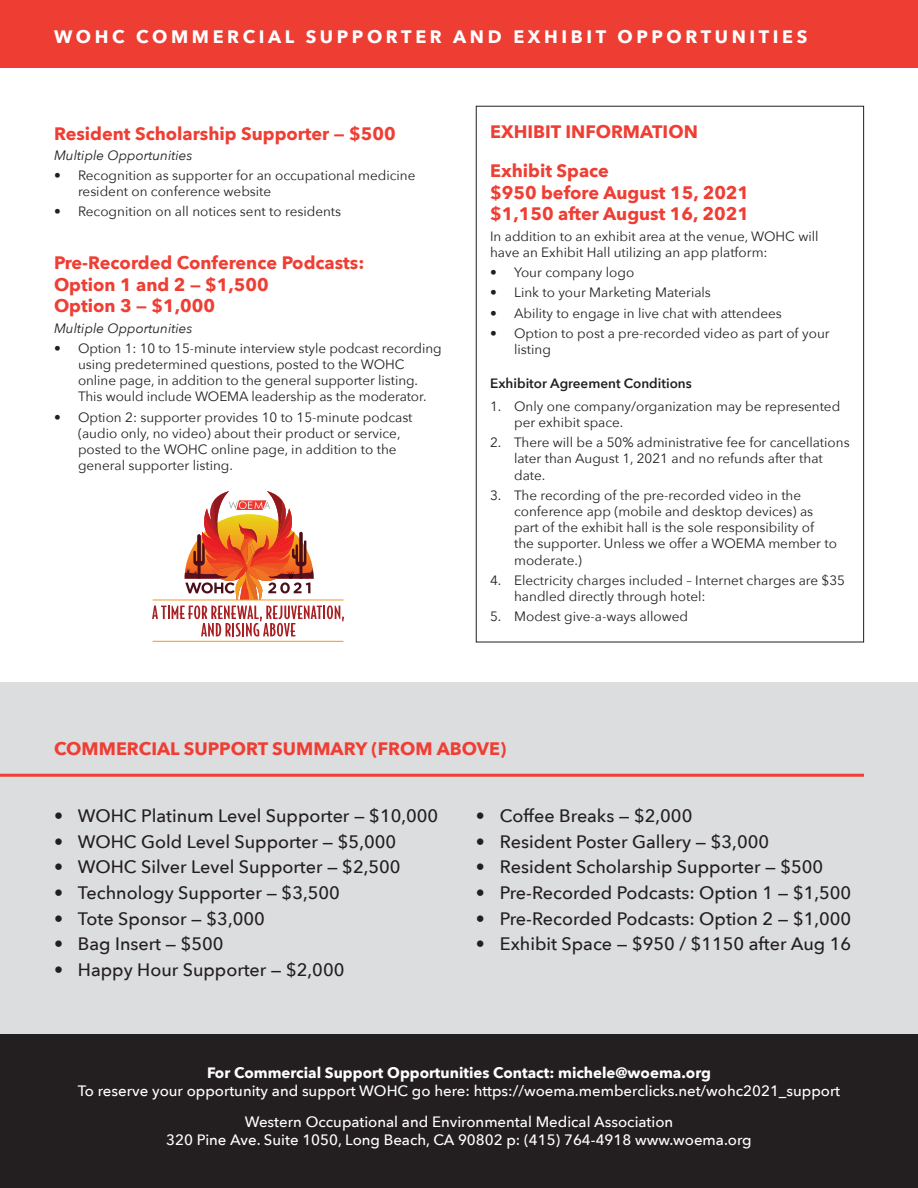
<style>
.page{position:relative;width:918px;height:1188px;background:#fff}
.page>*{position:absolute;margin:0;border:0;box-sizing:border-box;transform-origin:0 0}
.bullets{font:500 18px "Avenir Next";color:#231f20}
.level{font:700 18px/21.6px "Avenir Next";color:#ef3e34}
.t1{font:700 18px "Avenir Next";letter-spacing:.2em;color:#fff}
.t2{font:500 15px/18px "Avenir Next";color:#fff;text-align:center}
.bullets-2{font:13.5px/16.2px "Avenir Next";color:#231f20}
.number_of_opportunit{font:13.5px/16.2px "Avenir Next";color:#231f20}
.number_of_opportunit-2{font:italic 13.5px "Avenir Next";color:#231f20}
.number_of_opportunit-3{font:600 13.5px "Avenir Next";color:#231f20}
.s1{font-weight:700}
</style>
<div class="page">
<div style="left:0;top:0;width:918px;height:68px;background:#ee3d33"></div>
<div style="left:0;top:683px;width:918px;height:352px;background:#dcdddf"></div>
<hr style="left:0;top:774px;width:864px;height:3px;background:#ef3e34">
<div style="left:0;top:1035px;width:918px;height:153px;background:#231f20"></div>
<svg style="left:152px;top:606px;width:192px;height:31px"></svg>
<svg style="left:185px;top:491px;width:129px;height:109px"></svg>
<hr style="left:153px;top:600px;width:190px;height:1px;background:#f7951d">
<hr style="left:153px;top:641px;width:190px;height:1px;background:#f7951d">
<p class="t1" style="left:54px;top:21px;width:755px">WOHC COMMERCIAL SUPPORTER AND EXHIBIT OPPORTUNITIES</p>
<p class="level" style="left:54px;top:122px;width:343px">Resident Scholarship Supporter — $500</p>
<p class="number_of_opportunit-2" style="left:54px;top:144px;width:140px">Multiple Opportunities</p>
<p class="bullets-2" style="left:78px;top:167px;width:339px;text-indent:-24px">• Recognition as supporter for an occupational medicine resident on conference website</p>
<p class="bullets-2" style="left:54px;top:203px;width:289px">• Recognition on all notices sent to residents</p>
<p class="level" style="left:54px;top:252px;width:312px">Pre-Recorded Conference Podcasts:<br>Option 1 and 2 — $1,500<br>Option 3 — $1,000</p>
<p class="number_of_opportunit-2" style="left:54px;top:316px;width:140px">Multiple Opportunities</p>
<p class="bullets-2" style="left:78px;top:339px;width:365px;text-indent:-24px">• Option 1: 10 to 15-minute interview style podcast recording using predetermined questions, posted to the WOHC online page, in addition to the general supporter listing.<br>This would include WOEMA leadership as the moderator.</p>
<p class="bullets-2" style="left:78px;top:408px;width:336px;text-indent:-24px">• Option 2: supporter provides 10 to 15-minute podcast (audio only, no video) about their product or service, posted to the WOHC online page, in addition to the general supporter listing.</p>
<p class="level" style="left:490px;top:121px;width:209px">EXHIBIT INFORMATION</p>
<p class="level" style="left:490px;top:160px;width:261px">Exhibit Space<br>$950 before August 15, 2021 $1,150 after August 16, 2021</p>
<p class="number_of_opportunit" style="left:490px;top:227px;width:330px">In addition to an exhibit area at the venue, WOHC will have an Exhibit Hall utilizing an app platform:</p>
<p class="bullets-2" style="left:490px;top:264px;width:146px">• Your company logo</p>
<p class="bullets-2" style="left:490px;top:284px;width:222px">• Link to your Marketing Materials</p>
<p class="bullets-2" style="left:490px;top:304px;width:293px">• Ability to engage in live chat with attendees</p>
<p class="bullets-2" style="left:514px;top:325px;width:317px;text-indent:-24px">• Option to post a pre-recorded video as part of your listing</p>
<p class="number_of_opportunit-3" style="left:490px;top:372px;width:203px">Exhibitor Agreement Conditions</p>
<p class="bullets-2" style="left:514px;top:397px;width:328px;text-indent:-24px">1. Only one company/organization may be represented per exhibit space.</p>
<p class="bullets-2" style="left:514px;top:434px;width:337px;text-indent:-24px">2. There will be a 50% administrative fee for cancellations later than August 1, 2021 and no refunds after that date.</p>
<p class="bullets-2" style="left:514px;top:487px;width:324px;text-indent:-24px">3. The recording of the pre-recorded video in the conference app (mobile and desktop devices) as part of the exhibit hall is the sole responsibility of the supporter. Unless we offer a WOEMA member to moderate.)</p>
<p class="bullets-2" style="left:514px;top:572px;width:333px;text-indent:-24px">4. Electricity charges included – Internet charges are $35 handled directly through hotel:</p>
<p class="bullets-2" style="left:490px;top:608px;width:200px">5. Modest give-a-ways allowed</p>
<p class="level" style="left:54px;top:738px;width:454px">COMMERCIAL SUPPORT SUMMARY (FROM ABOVE)</p>
<p class="bullets" style="left:54px;top:801px;width:386px">• WOHC Platinum Level Supporter — $10,000</p>
<p class="bullets" style="left:54px;top:826px;width:344px">• WOHC Gold Level Supporter — $5,000</p>
<p class="bullets" style="left:54px;top:852px;width:348px">• WOHC Silver Level Supporter — $2,500</p>
<p class="bullets" style="left:54px;top:877px;width:287px">• Technology Supporter — $3,500</p>
<p class="bullets" style="left:54px;top:903px;width:212px">• Tote Sponsor — $3,000</p>
<p class="bullets" style="left:54px;top:929px;width:171px">• Bag Insert — $500</p>
<p class="bullets" style="left:54px;top:954px;width:292px">• Happy Hour Supporter — $2,000</p>
<p class="bullets" style="left:476px;top:801px;width:218px">• Coffee Breaks — $2,000</p>
<p class="bullets" style="left:476px;top:826px;width:295px">• Resident Poster Gallery — $3,000</p>
<p class="bullets" style="left:476px;top:852px;width:349px">• Resident Scholarship Supporter — $500</p>
<p class="bullets" style="left:476px;top:877px;width:377px">• Pre-Recorded Podcasts: Option 1 — $1,500</p>
<p class="bullets" style="left:476px;top:903px;width:377px">• Pre-Recorded Podcasts: Option 2 — $1,000</p>
<p class="bullets" style="left:476px;top:929px;width:377px">• Exhibit Space — $950 / $1150 after Aug 16</p>
<p class="t2" style="left:78px;top:1063px;width:764px"><span class="s1">For Commercial Support Opportunities Contact: michele@woema.org<br></span>To reserve your opportunity and support WOHC go here: https://woema.memberclicks.net/wohc2021_support</p>
<p class="t2" style="left:166px;top:1113px;width:587px">Western Occupational and Environmental Medical Association<br>320 Pine Ave. Suite 1050, Long Beach, CA 90802 p: (415) 764-4918 www.woema.org</p>
</div>
